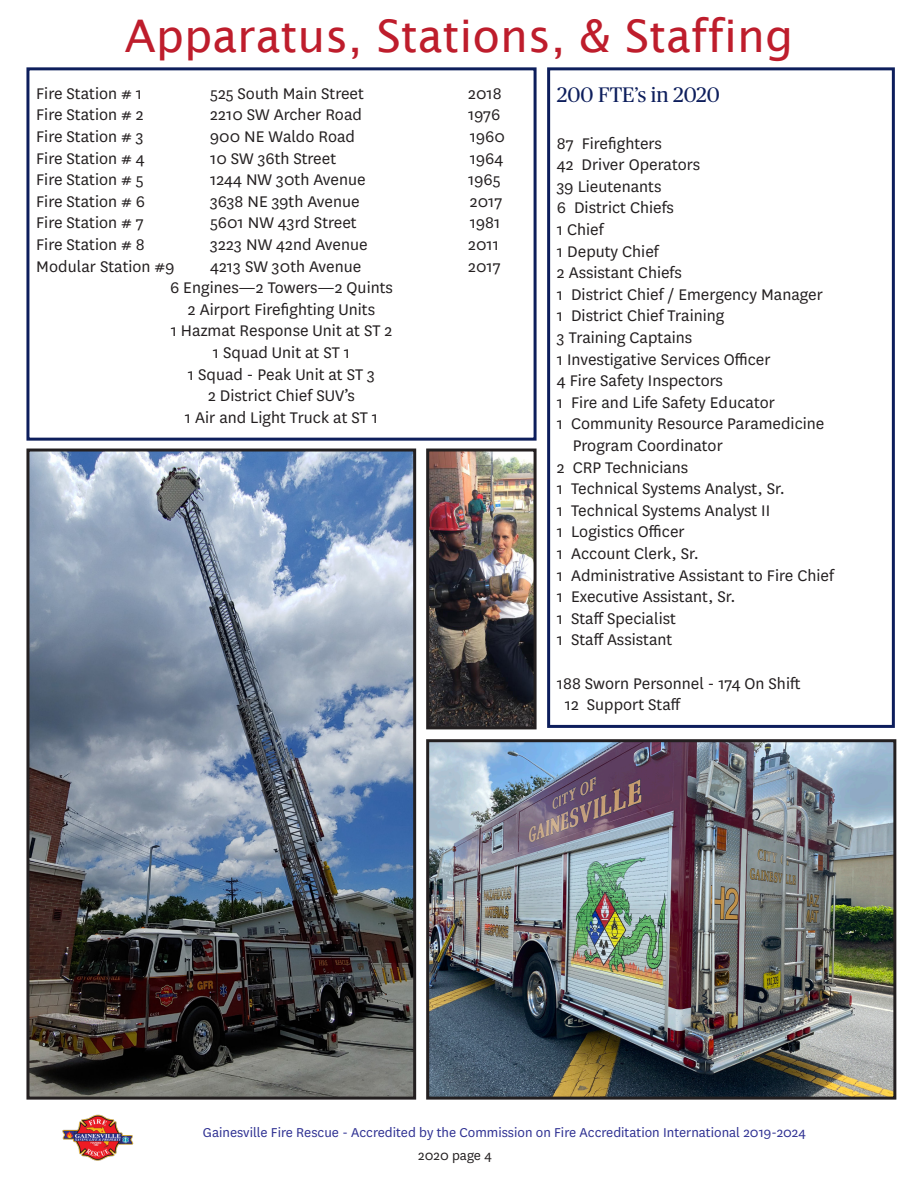
<style>
.page{position:relative;width:918px;height:1188px;background:#fff}
.page>*{position:absolute;margin:0;border:0;box-sizing:border-box;transform-origin:0 0}
.t1{font:45px "Lucida Sans";color:#be1d2c}
.t2{font:21px "Publico";color:#0d1e5c}
.t3{font:18px "National";color:#231f20}
.t4{font:15px "National";color:#2e3092}
.t5{font:15px "National";color:#231f20}
</style>
<div class="page">
<img style="left:62px;top:1114px;width:72px;height:47px">
<div style="left:26px;top:67px;width:511px;height:374px;border:3px solid #0d1e5c"></div>
<div style="left:547px;top:67px;width:348px;height:661px;border:3px solid #0d1e5c"></div>
<img style="left:30px;top:453px;width:382px;height:643px">
<div style="left:26px;top:449px;width:390px;height:651px;border:3px solid #231f20"></div>
<img style="left:430px;top:743px;width:462px;height:353px">
<div style="left:426px;top:739px;width:470px;height:361px;border:3px solid #231f20"></div>
<img style="left:430px;top:453px;width:103px;height:272px">
<div style="left:426px;top:449px;width:111px;height:280px;border:3px solid #231f20"></div>
<p class="t1" style="left:125px;top:10px;width:670px">Apparatus, Stations, &amp; Staffing</p>
<p class="t3" style="left:36px;top:82px;width:108px">Fire Station # 1</p>
<p class="t3" style="left:210px;top:82px;width:155px">525 South Main Street</p>
<p class="t3" style="left:468px;top:82px;width:35px">2018</p>
<p class="t3" style="left:36px;top:103px;width:109px">Fire Station # 2</p>
<p class="t3" style="left:210px;top:103px;width:153px">2210 SW Archer Road</p>
<p class="t3" style="left:468px;top:103px;width:34px">1976</p>
<p class="t3" style="left:36px;top:125px;width:109px">Fire Station # 3</p>
<p class="t3" style="left:210px;top:125px;width:146px">900 NE Waldo Road</p>
<p class="t3" style="left:470px;top:125px;width:37px">1960</p>
<p class="t3" style="left:36px;top:146px;width:110px">Fire Station # 4</p>
<p class="t3" style="left:210px;top:146px;width:128px">10 SW 36th Street</p>
<p class="t3" style="left:470px;top:146px;width:35px">1964</p>
<p class="t3" style="left:36px;top:168px;width:109px">Fire Station # 5</p>
<p class="t3" style="left:210px;top:168px;width:157px">1244 NW 30th Avenue</p>
<p class="t3" style="left:468px;top:168px;width:34px">1965</p>
<p class="t3" style="left:36px;top:190px;width:110px">Fire Station # 6</p>
<p class="t3" style="left:210px;top:190px;width:151px">3638 NE 39th Avenue</p>
<p class="t3" style="left:470px;top:190px;width:34px">2017</p>
<p class="t3" style="left:36px;top:211px;width:109px">Fire Station # 7</p>
<p class="t3" style="left:210px;top:211px;width:148px">5601 NW 43rd Street</p>
<p class="t3" style="left:470px;top:211px;width:32px">1981</p>
<p class="t3" style="left:36px;top:233px;width:110px">Fire Station # 8</p>
<p class="t3" style="left:210px;top:233px;width:159px">3223 NW 42nd Avenue</p>
<p class="t3" style="left:468px;top:233px;width:32px">2011</p>
<p class="t3" style="left:36px;top:254px;width:140px">Modular Station #9</p>
<p class="t3" style="left:210px;top:254px;width:153px">4213 SW 30th Avenue</p>
<p class="t3" style="left:468px;top:254px;width:34px">2017</p>
<p class="t3" style="left:170px;top:276px;width:224px">6 Engines—2 Towers—2 Quints</p>
<p class="t3" style="left:188px;top:298px;width:189px">2 Airport Firefighting Units</p>
<p class="t3" style="left:171px;top:319px;width:223px">1 Hazmat Response Unit at ST 2</p>
<p class="t3" style="left:213px;top:341px;width:139px">1 Squad Unit at ST 1</p>
<p class="t3" style="left:188px;top:362px;width:189px">1 Squad - Peak Unit at ST 3</p>
<p class="t3" style="left:208px;top:384px;width:148px">2 District Chief SUV’s</p>
<p class="t3" style="left:185px;top:406px;width:195px">1 Air and Light Truck at ST 1</p>
<p class="t2" style="left:557px;top:80px;width:165px">200 FTE’s in 2020</p>
<p class="t3" style="left:557px;top:131px;width:107px">87 Firefighters</p>
<p class="t3" style="left:557px;top:153px;width:145px">42 Driver Operators</p>
<p class="t3" style="left:557px;top:175px;width:106px">39 Lieutenants</p>
<p class="t3" style="left:557px;top:196px;width:119px">6 District Chiefs</p>
<p class="t3" style="left:557px;top:218px;width:48px">1 Chief</p>
<p class="t3" style="left:557px;top:239px;width:103px">1 Deputy Chief</p>
<p class="t3" style="left:557px;top:261px;width:127px">2 Assistant Chiefs</p>
<p class="t3" style="left:557px;top:283px;width:268px">1 District Chief / Emergency Manager</p>
<p class="t3" style="left:557px;top:304px;width:169px">1 District Chief Training</p>
<p class="t3" style="left:557px;top:326px;width:137px">3 Training Captains</p>
<p class="t3" style="left:557px;top:347px;width:215px">1 Investigative Services Officer</p>
<p class="t3" style="left:557px;top:369px;width:168px">4 Fire Safety Inspectors</p>
<p class="t3" style="left:557px;top:391px;width:220px">1 Fire and Life Safety Educator</p>
<p class="t3" style="left:557px;top:412px;width:269px">1 Community Resource Paramedicine</p>
<p class="t3" style="left:573px;top:434px;width:152px">Program Coordinator</p>
<p class="t3" style="left:557px;top:455px;width:133px">2 CRP Technicians</p>
<p class="t3" style="left:557px;top:477px;width:229px">1 Technical Systems Analyst, Sr.</p>
<p class="t3" style="left:557px;top:499px;width:215px">1 Technical Systems Analyst II</p>
<p class="t3" style="left:557px;top:520px;width:129px">1 Logistics Officer</p>
<p class="t3" style="left:557px;top:542px;width:143px">1 Account Clerk, Sr.</p>
<p class="t3" style="left:557px;top:563px;width:279px">1 Administrative Assistant to Fire Chief</p>
<p class="t3" style="left:557px;top:585px;width:180px">1 Executive Assistant, Sr.</p>
<p class="t3" style="left:557px;top:607px;width:121px">1 Staff Specialist</p>
<p class="t3" style="left:557px;top:628px;width:117px">1 Staff Assistant</p>
<p class="t3" style="left:557px;top:671px;width:245px">188 Sworn Personnel - 174 On Shift</p>
<p class="t3" style="left:565px;top:693px;width:118px">12 Support Staff</p>
<p class="t4" style="left:203px;top:1122px;width:605px">Gainesville Fire Rescue - Accredited by the Commission on Fire Accreditation International 2019-2024</p>
<p class="t5" style="left:418px;top:1145px;width:75px">2020 page 4</p>
</div>
